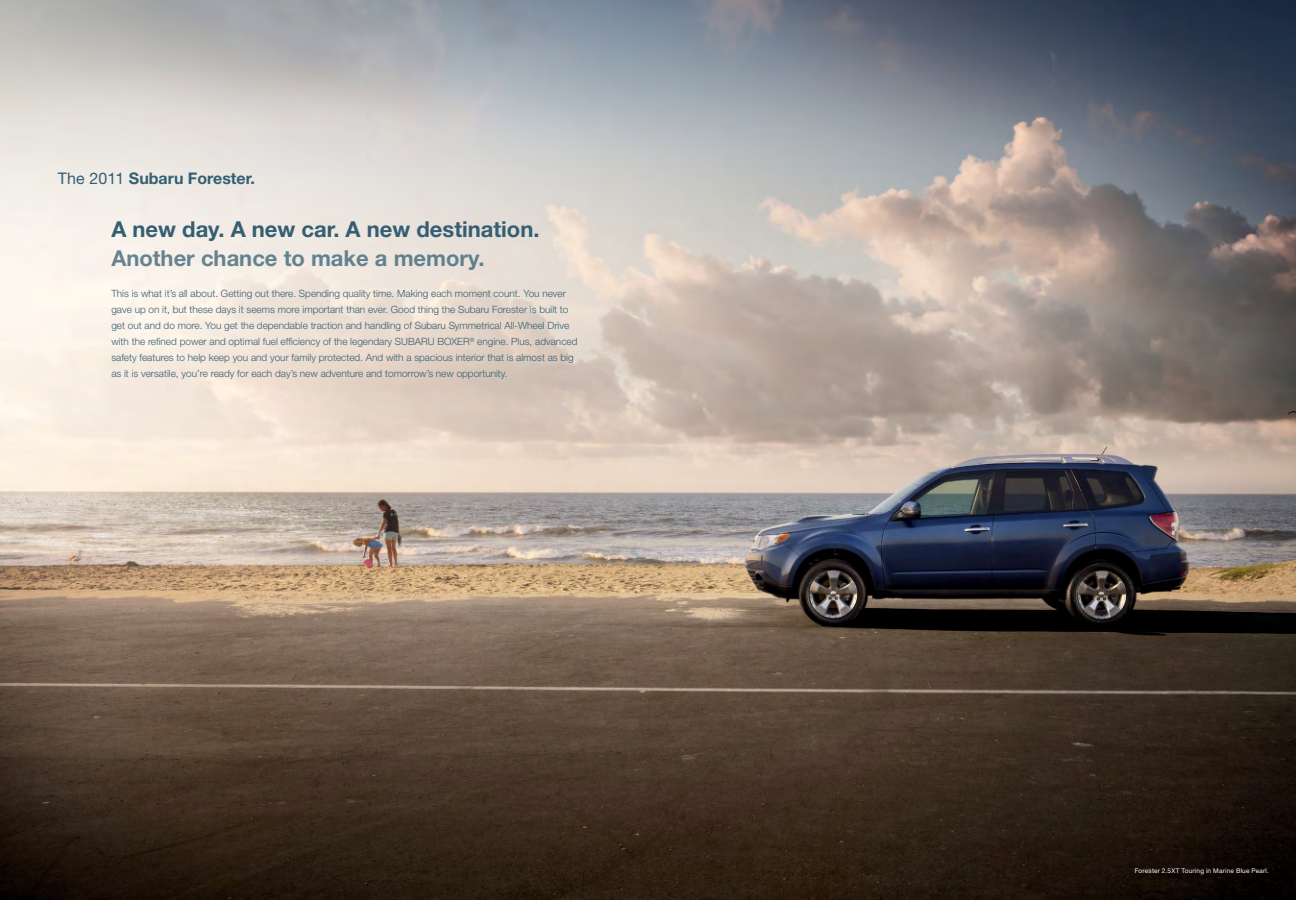
<style>
.page{position:relative;width:1296px;height:900px;background:#fff}
.page>*{position:absolute;margin:0;border:0;box-sizing:border-box;transform-origin:0 0}
.t1{font:700 22px/29.6px "Helvetica Neue";color:#345e73}
.t2{font:700 16px "Helvetica Neue";color:#345e73}
.t3{font:300 10px/16px "Helvetica Neue";color:#345e73}
.t4{font:6.5px "Helvetica Neue";letter-spacing:.03em;color:#f7f7f7}
.s1{font-weight:400}
</style>
<div class="page">
<img style="left:0;top:0;width:1296px;height:900px">
<h2 class="t2" style="left:58px;top:168px;width:199px"><span class="s1">The 2011</span> Subaru Forester.</h2>
<h1 class="t1" style="left:111px;top:213px;width:430px">A new day. A new car. A new destination.<br>Another chance to make a memory.</h1>
<p class="t3" style="left:111px;top:285px;width:468px">This is what it’s all about. Getting out there. Spending quality time. Making each moment count. You never gave up on it, but these days it seems more important than ever. Good thing the Subaru Forester is built to get out and do more. You get the dependable traction and handling of Subaru Symmetrical All-Wheel Drive with the refined power and optimal fuel efficiency of the legendary SUBARU BOXER<sup>®</sup> engine. Plus, advanced safety features to help keep you and your family protected. And with a spacious interior that is almost as big as it is versatile, you’re ready for each day’s new adventure and tomorrow’s new opportunity.</p>
<p class="t4" style="left:1135px;top:867px;width:136px">Forester 2.5XT Touring in Marine Blue Pearl.</p>
</div>
